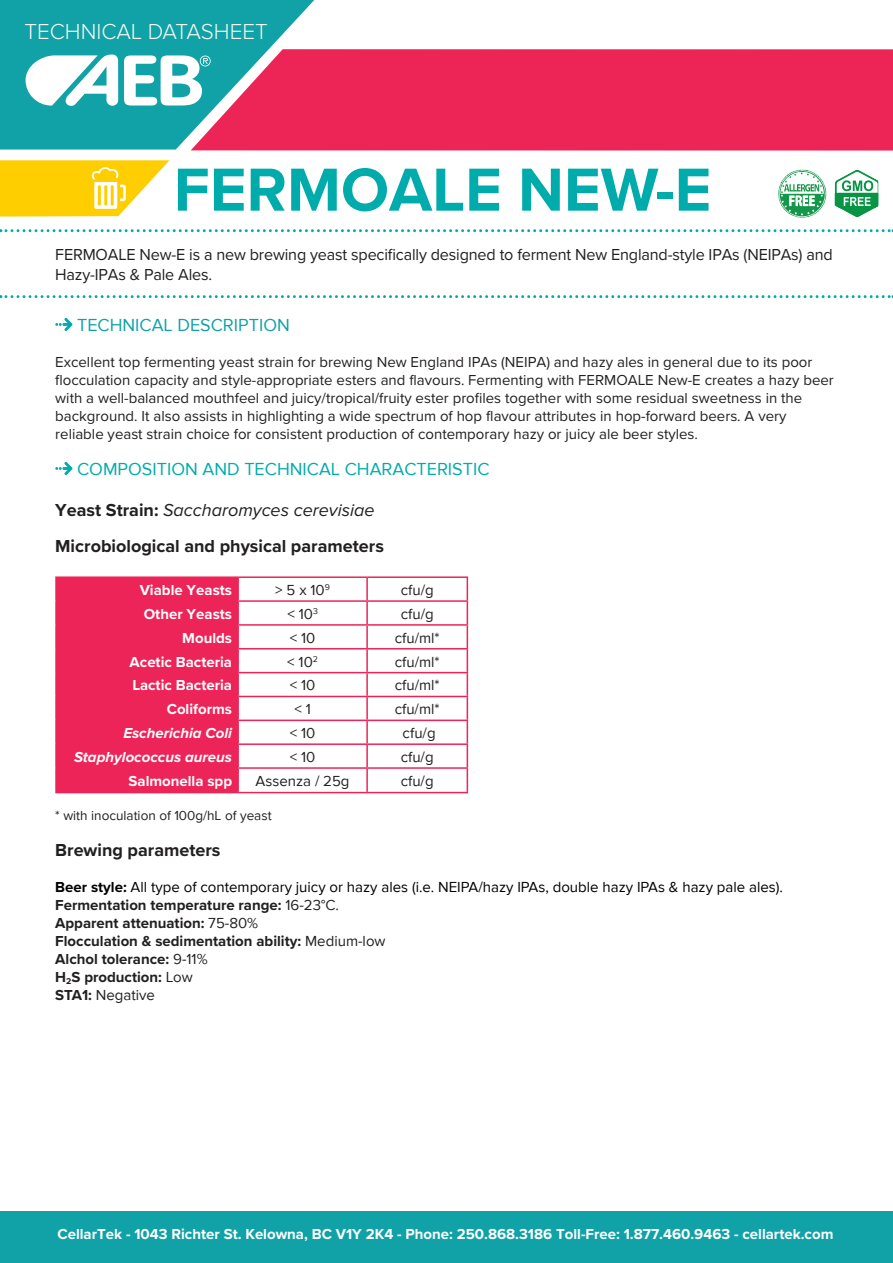
<style>
.page{position:relative;width:893px;height:1263px;background:#fff}
.page>*{position:absolute;margin:0;border:0;box-sizing:border-box;transform-origin:0 0}
.t1{font:700 63px "Proxima Nova";color:#00acab}
.t2{font:300 22.5px "Proxima Nova";color:#f8f9f5}
.t3{font:700 18px/36px "Proxima Nova";color:#221f1f}
.t4{font:18px "Proxima Nova";color:#00acab}
.t5{font:18px "Proxima Nova";color:#10a2a6}
.t6{font:16.5px/19.8px "Proxima Nova";letter-spacing:-.01em;color:#221f1f}
.t7{font:15px/18px "Proxima Nova";color:#221f1f}
.t8{font:700 15px/18px "Proxima Nova";color:#221f1f}
.t9{font:700 15px "Proxima Nova";color:#fff}
.t10{font:italic 700 15px "Proxima Nova";color:#fff}
.t11{font:13.5px "Proxima Nova";color:#221f1f}
.s1{font-weight:400;font-style:italic}
.s2{color:#000}
.s3{font-weight:400;color:#000}
.s4{font-weight:400}
</style>
<div class="page">
<div style="left:1px;top:1210px;width:892px;height:53px;background:#10a2a6"></div>
<div style="left:0;top:0;width:315px;height:150px;background:#10a2a6"></div>
<svg style="left:191px;top:49px;width:702px;height:102px;fill:#ed2456"></svg>
<svg style="left:26px;top:55px;width:185px;height:52px"></svg>
<svg style="left:0;top:229px;width:893px;height:3px"></svg>
<svg style="left:0;top:295px;width:893px;height:3px"></svg>
<svg style="left:0;top:160px;width:169px;height:57px"></svg>
<svg style="left:55px;top:318px;width:17px;height:13px"></svg>
<svg style="left:55px;top:462px;width:17px;height:13px"></svg>
<div style="left:57px;top:578px;width:180px;height:214px;background:#ed2457"></div>
<hr style="left:55px;top:576px;width:183px;height:2px;background:#ed2457">
<hr style="left:55px;top:578px;width:2px;height:22px;background:#ed2457">
<hr style="left:367px;top:576px;width:101px;height:2px;background:#ed2457">
<hr style="left:55px;top:769px;width:2px;height:23px;background:#ed2457">
<hr style="left:55px;top:792px;width:183px;height:1px;background:#ed2457">
<hr style="left:367px;top:792px;width:101px;height:1px;background:#ed2457">
<hr style="left:55px;top:600px;width:183px;height:2px;background:#ed2457">
<hr style="left:55px;top:602px;width:2px;height:22px;background:#ed2457">
<hr style="left:238px;top:600px;width:129px;height:2px;background:#ed2457">
<hr style="left:367px;top:600px;width:101px;height:2px;background:#ed2457">
<hr style="left:55px;top:745px;width:2px;height:22px;background:#ed2457">
<hr style="left:55px;top:767px;width:183px;height:2px;background:#ed2457">
<hr style="left:238px;top:767px;width:129px;height:2px;background:#ed2457">
<hr style="left:367px;top:767px;width:101px;height:2px;background:#ed2457">
<hr style="left:55px;top:624px;width:183px;height:2px;background:#ed2457">
<hr style="left:55px;top:626px;width:2px;height:22px;background:#ed2457">
<hr style="left:238px;top:624px;width:129px;height:2px;background:#ed2457">
<hr style="left:367px;top:624px;width:101px;height:2px;background:#ed2457">
<hr style="left:55px;top:721px;width:2px;height:22px;background:#ed2457">
<hr style="left:55px;top:743px;width:183px;height:2px;background:#ed2457">
<hr style="left:238px;top:743px;width:129px;height:2px;background:#ed2457">
<hr style="left:367px;top:743px;width:101px;height:2px;background:#ed2457">
<hr style="left:55px;top:648px;width:183px;height:1px;background:#ed2457">
<hr style="left:55px;top:649px;width:2px;height:23px;background:#ed2457">
<hr style="left:238px;top:648px;width:129px;height:1px;background:#ed2457">
<hr style="left:367px;top:648px;width:101px;height:1px;background:#ed2457">
<hr style="left:55px;top:697px;width:2px;height:22px;background:#ed2457">
<hr style="left:55px;top:719px;width:183px;height:2px;background:#ed2457">
<hr style="left:238px;top:719px;width:129px;height:2px;background:#ed2457">
<hr style="left:367px;top:719px;width:101px;height:2px;background:#ed2457">
<hr style="left:55px;top:672px;width:183px;height:1px;background:#ed2457">
<hr style="left:55px;top:673px;width:2px;height:23px;background:#ed2457">
<hr style="left:238px;top:672px;width:129px;height:1px;background:#ed2457">
<hr style="left:367px;top:672px;width:101px;height:1px;background:#ed2457">
<svg style="left:467px;top:578px;width:1px;height:214px"></svg>
<hr style="left:55px;top:696px;width:183px;height:1px;background:#ed2457">
<hr style="left:238px;top:696px;width:129px;height:1px;background:#ed2457">
<hr style="left:367px;top:696px;width:101px;height:1px;background:#ed2457">
<hr style="left:238px;top:576px;width:129px;height:2px;background:#ed2457">
<hr style="left:237px;top:578px;width:2px;height:22px;background:#ed2457">
<hr style="left:366px;top:578px;width:2px;height:22px;background:#ed2457">
<hr style="left:237px;top:602px;width:2px;height:22px;background:#ed2457">
<hr style="left:366px;top:602px;width:2px;height:22px;background:#ed2457">
<hr style="left:237px;top:626px;width:2px;height:22px;background:#ed2457">
<hr style="left:366px;top:626px;width:2px;height:22px;background:#ed2457">
<hr style="left:237px;top:649px;width:2px;height:23px;background:#ed2457">
<hr style="left:366px;top:649px;width:2px;height:23px;background:#ed2457">
<hr style="left:237px;top:673px;width:2px;height:23px;background:#ed2457">
<hr style="left:366px;top:673px;width:2px;height:23px;background:#ed2457">
<hr style="left:237px;top:697px;width:2px;height:22px;background:#ed2457">
<hr style="left:366px;top:697px;width:2px;height:22px;background:#ed2457">
<hr style="left:237px;top:721px;width:2px;height:22px;background:#ed2457">
<hr style="left:366px;top:721px;width:2px;height:22px;background:#ed2457">
<hr style="left:237px;top:745px;width:2px;height:22px;background:#ed2457">
<hr style="left:366px;top:745px;width:2px;height:22px;background:#ed2457">
<hr style="left:237px;top:769px;width:2px;height:23px;background:#ed2457">
<hr style="left:366px;top:769px;width:2px;height:23px;background:#ed2457">
<hr style="left:238px;top:792px;width:129px;height:1px;background:#ed2457">
<svg style="left:835px;top:170px;width:43px;height:47px"></svg>
<svg style="left:778px;top:169px;width:49px;height:49px"></svg>
<h2 class="t2" style="left:24px;top:22px;width:245px">TECHNICAL DATASHEET</h2>
<h1 class="t1" style="left:174px;top:143px;width:539px">FERMOALE NEW-E</h1>
<p class="t6" style="left:55px;top:244px;width:779px">FERMOALE New-E is a new brewing yeast specifically designed to ferment New England-style IPAs (NEIPAs) and<br>Hazy-IPAs &amp; Pale Ales.</p>
<p class="t5" style="left:77px;top:317px;width:214px">TECHNICAL DESCRIPTION</p>
<p class="t7" style="left:55px;top:352px;width:780px">Excellent top fermenting yeast strain for brewing New England IPAs (NEIPA) and hazy ales in general due to its poor flocculation capacity and style-appropriate esters and flavours. Fermenting with FERMOALE New-E creates a hazy beer with a well-balanced mouthfeel and juicy/tropical/fruity ester profiles together with some residual sweetness in the background. It also assists in highlighting a wide spectrum of hop flavour attributes in hop-forward beers. A very reliable yeast strain choice for consistent production of contemporary hazy or juicy ale beer styles.</p>
<p class="t4" style="left:77px;top:461px;width:414px">COMPOSITION AND TECHNICAL CHARACTERISTIC</p>
<p class="t3" style="left:55px;top:492px;width:330px">Yeast Strain: <span class="s1">Saccharomyces cerevisiae<br></span>Microbiological and physical parameters</p>
<p class="t9" style="left:140px;top:579px;width:94px">Viable Yeasts</p>
<p class="t7" style="left:275px;top:582px;width:56px">&gt; 5 x 10<sup>9</sup></p>
<p class="t7" style="left:401px;top:582px;width:34px">cfu/g</p>
<p class="t9" style="left:144px;top:603px;width:90px">Other Yeasts</p>
<p class="t7" style="left:287px;top:606px;width:32px">&lt; 10<sup>3</sup></p>
<p class="t7" style="left:401px;top:606px;width:34px">cfu/g</p>
<p class="t9" style="left:182px;top:627px;width:51px">Moulds</p>
<p class="t7" style="left:290px;top:630px;width:27px">&lt; 10</p>
<p class="t7" style="left:395px;top:630px;width:46px">cfu/ml*</p>
<p class="t9" style="left:130px;top:650px;width:104px">Acetic Bacteria</p>
<p class="t7" style="left:287px;top:653px;width:32px">&lt; 10<sup>2</sup></p>
<p class="t7" style="left:395px;top:653px;width:46px">cfu/ml*</p>
<p class="t9" style="left:132px;top:674px;width:101px">Lactic Bacteria</p>
<p class="t7" style="left:290px;top:677px;width:27px">&lt; 10</p>
<p class="t7" style="left:395px;top:677px;width:46px">cfu/ml*</p>
<p class="t9" style="left:167px;top:698px;width:67px">Coliforms</p>
<p class="t7" style="left:294px;top:701px;width:18px">&lt; 1</p>
<p class="t7" style="left:395px;top:701px;width:46px">cfu/ml*</p>
<p class="t10" style="left:123px;top:727px;width:110px">Escherichia Coli</p>
<p class="t7" style="left:290px;top:725px;width:27px">&lt; 10</p>
<p class="t7" style="left:403px;top:725px;width:34px">cfu/g</p>
<p class="t10" style="left:74px;top:751px;width:159px">Staphylococcus aureus</p>
<p class="t7" style="left:290px;top:749px;width:27px">&lt; 10</p>
<p class="t7" style="left:401px;top:749px;width:34px">cfu/g</p>
<p class="t9" style="left:129px;top:770px;width:105px">Salmonella spp</p>
<p class="t7" style="left:256px;top:773px;width:95px">Assenza / 25g</p>
<p class="t7" style="left:401px;top:773px;width:34px">cfu/g</p>
<p class="t11" style="left:55px;top:810px;width:218px">* with inoculation of 100g/hL of yeast</p>
<p class="t3" style="left:55px;top:832px;width:167px">Brewing parameters</p>
<p class="t8" style="left:55px;top:878px;width:729px"><span class="s2">Beer style:</span> <span class="s3">All type of contemporary juicy or hazy ales (i.e. NEIPA/hazy IPAs, double hazy IPAs &amp; hazy pale ales).<br></span>Fermentation temperature range: <span class="s4">16-23°C.<br></span>Apparent attenuation: <span class="s4">75-80%<br></span>Flocculation &amp; sedimentation ability: <span class="s4">Medium-low<br></span>Alchol tolerance: <span class="s4">9-11%<br></span>H<sub>2</sub>S production: <span class="s4">Low<br></span>STA1: <span class="s4">Negative</span></p>
<p class="t9" style="left:57px;top:1222px;width:777px">CellarTek - 1043 Richter St. Kelowna, BC V1Y 2K4 - Phone: 250.868.3186 Toll-Free: 1.877.460.9463 - cellartek.com</p>
</div>
